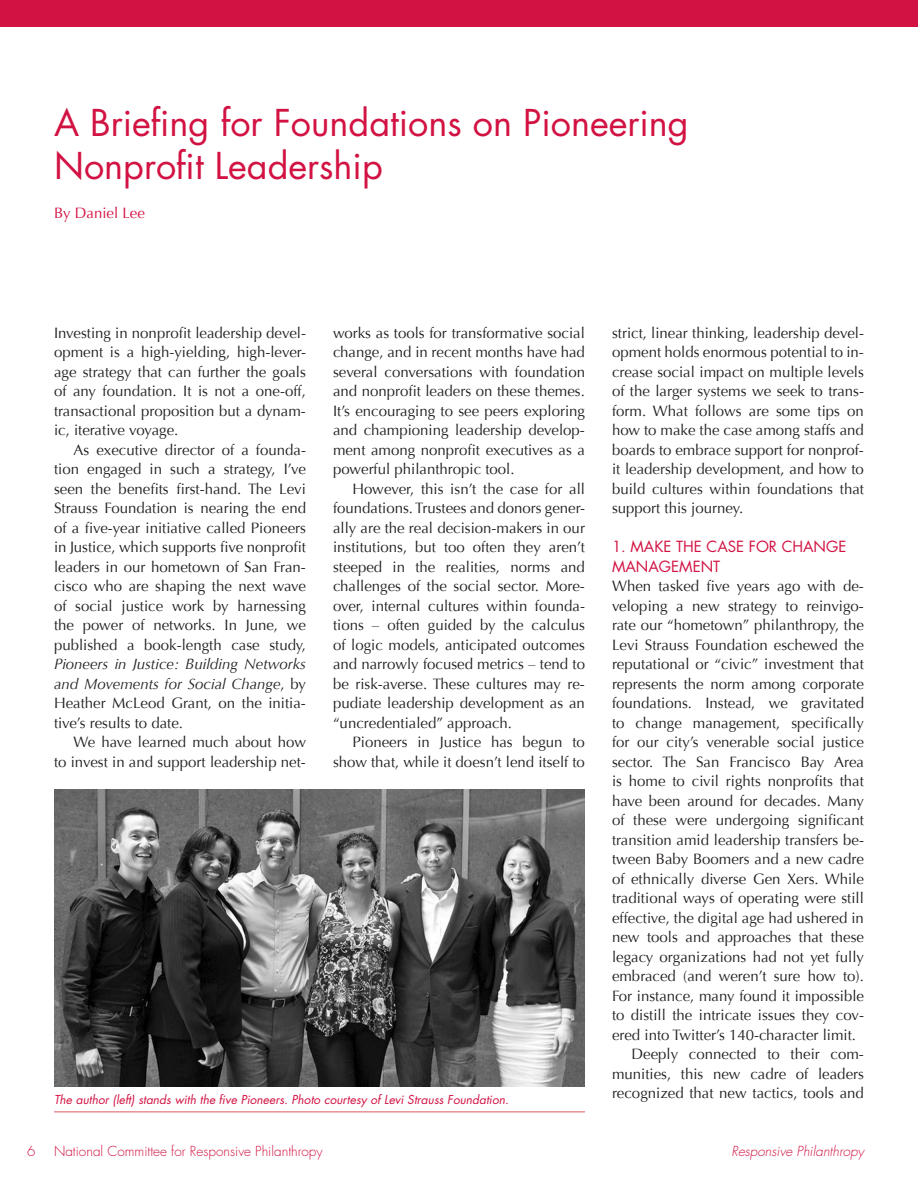
<style>
.page{position:relative;width:918px;height:1188px;background:#fff}
.page>*{position:absolute;margin:0;border:0;box-sizing:border-box;transform-origin:0 0}
.t1{font:36px/43.2px "Futura";color:#d21242}
.t2{font:15px/19.5px "Optima";color:#231f20;text-align:justify}
.t3{font:italic 15px/19.5px "Optima";color:#231f20;text-align:justify}
.t4{font:15px/19.5px "Futura";color:#d21242}
.t5{font:15px "Optima";color:#d21242}
.t6{font:300 13.5px "Futura";color:#d21242}
.t7{font:italic 300 13.5px "Futura";color:#d21242}
.t8{font:italic 12px "Futura";color:#d21242}
.s1{font-style:normal}
</style>
<div class="page">
<div style="left:0;top:0;width:918px;height:27px;background:#d21242"></div>
<img style="left:54px;top:789px;width:531px;height:298px">
<hr style="left:54px;top:1111px;width:531px;height:1px;background:#dc5d61">
<h1 class="t1" style="left:54px;top:101px;width:636px">A Briefing for Foundations on Pioneering<br>Nonprofit Leadership</h1>
<p class="t5" style="left:54px;top:204px;width:92px">By Daniel Lee</p>
<p class="t2" style="left:54px;top:323px;width:254px">Investing in nonprofit leadership devel&shy;opment is a high-yielding, high-lever&shy;age strategy that can further the goals of any foundation. It is not a one-off, transactional proposition but a dynam&shy;ic, iterative voyage.</p>
<p class="t2" style="left:54px;top:440px;width:254px;text-indent:20px">As executive director of a founda&shy;tion engaged in such a strategy, I’ve seen the benefits first-hand. The Levi Strauss Foundation is nearing the end of a five-year initiative called Pioneers in Justice, which supports five nonprofit leaders in our hometown of San Fran&shy;cisco who are shaping the next wave of social justice work by harnessing the power of networks. In June, we published a book-length case study,</p>
<p class="t3" style="left:54px;top:655px;width:254px">Pioneers in Justice: Building Networks and Movements for Social Change<span class="s1">, by Heather McLeod Grant, on the initia&shy;tive’s results to date.</span></p>
<p class="t2" style="left:54px;top:733px;width:254px;text-align:right">We have learned much about how<br>to invest in and support leadership net-</p>
<p class="t2" style="left:333px;top:323px;width:254px">works as tools for transformative social change, and in recent months have had several conversations with foundation and nonprofit leaders on these themes.<br>It’s encouraging to see peers exploring and championing leadership develop&shy;ment among nonprofit executives as a powerful philanthropic tool.</p>
<p class="t2" style="left:333px;top:479px;width:254px;text-indent:20px">However, this isn’t the case for all foundations. Trustees and donors gener&shy;ally are the real decision-makers in our institutions, but too often they aren’t steeped in the realities, norms and challenges of the social sector. More&shy;over, internal cultures within founda&shy;tions – often guided by the calculus of logic models, anticipated outcomes and narrowly focused metrics – tend to be risk-averse. These cultures may re&shy;pudiate leadership development as an “uncredentialed” approach.</p>
<p class="t2" style="left:333px;top:733px;width:253px;text-align:right">Pioneers in Justice has begun to show that, while it doesn’t lend itself to</p>
<p class="t8" style="left:54px;top:1092px;width:456px">The author (left) stands with the five Pioneers. Photo courtesy of Levi Strauss Foundation.</p>
<p class="t2" style="left:612px;top:323px;width:254px">strict, linear thinking, leadership devel&shy;opment holds enormous potential to in&shy;crease social impact on multiple levels of the larger systems we seek to trans&shy;form. What follows are some tips on how to make the case among staffs and boards to embrace support for nonprof&shy;it leadership development, and how to build cultures within foundations that support this journey.</p>
<p class="t4" style="left:612px;top:537px;width:236px">1. Make th e case for change management</p>
<p class="t2" style="left:612px;top:577px;width:253px">When tasked five years ago with de-</p>
<p class="t2" style="left:612px;top:596px;width:253px">veloping a new strategy to reinvigo-</p>
<p class="t2" style="left:612px;top:616px;width:253px">rate our “hometown” philanthropy, the</p>
<p class="t2" style="left:612px;top:635px;width:254px">Levi Strauss Foundation eschewed the</p>
<p class="t2" style="left:612px;top:655px;width:254px">reputational or “civic” investment that</p>
<p class="t2" style="left:612px;top:674px;width:253px">represents the norm among corporate</p>
<p class="t2" style="left:612px;top:694px;width:254px">foundations. Instead, we gravitated</p>
<p class="t2" style="left:612px;top:713px;width:253px">to change management, specifically</p>
<p class="t2" style="left:612px;top:733px;width:254px">for our city’s venerable social justice</p>
<p class="t2" style="left:612px;top:752px;width:254px">sector. The San Francisco Bay Area</p>
<p class="t2" style="left:612px;top:772px;width:253px">is home to civil rights nonprofits that</p>
<p class="t2" style="left:612px;top:791px;width:254px">have been around for decades. Many</p>
<p class="t2" style="left:612px;top:811px;width:253px">of these were undergoing significant</p>
<p class="t2" style="left:612px;top:830px;width:253px">transition amid leadership transfers be-</p>
<p class="t2" style="left:612px;top:850px;width:253px">tween Baby Boomers and a new cadre</p>
<p class="t2" style="left:612px;top:869px;width:253px">of ethnically diverse Gen Xers. While</p>
<p class="t2" style="left:612px;top:889px;width:253px">traditional ways of operating were still</p>
<p class="t2" style="left:612px;top:908px;width:254px">effective, the digital age had ushered in</p>
<p class="t2" style="left:612px;top:928px;width:254px">new tools and approaches that these</p>
<p class="t2" style="left:612px;top:947px;width:254px">legacy organizations had not yet fully</p>
<p class="t2" style="left:612px;top:967px;width:253px">embraced (and weren’t sure how to).</p>
<p class="t2" style="left:612px;top:986px;width:254px">For instance, many found it impossible</p>
<p class="t2" style="left:612px;top:1006px;width:254px">to distill the intricate issues they cov-</p>
<p class="t2" style="left:612px;top:1025px;width:246px">ered into Twitter’s 140-character limit.</p>
<p class="t2" style="left:632px;top:1045px;width:234px">Deeply connected to their com-</p>
<p class="t2" style="left:612px;top:1064px;width:253px">munities, this new cadre of leaders</p>
<p class="t2" style="left:612px;top:1084px;width:254px">recognized that new tactics, tools and</p>
<p class="t6" style="left:27px;top:1143px;width:10px">6</p>
<p class="t6" style="left:54px;top:1143px;width:270px">National Committee for Responsive Philanthropy</p>
<p class="t7" style="left:731px;top:1143px;width:134px">Responsive Philanthropy</p>
</div>
